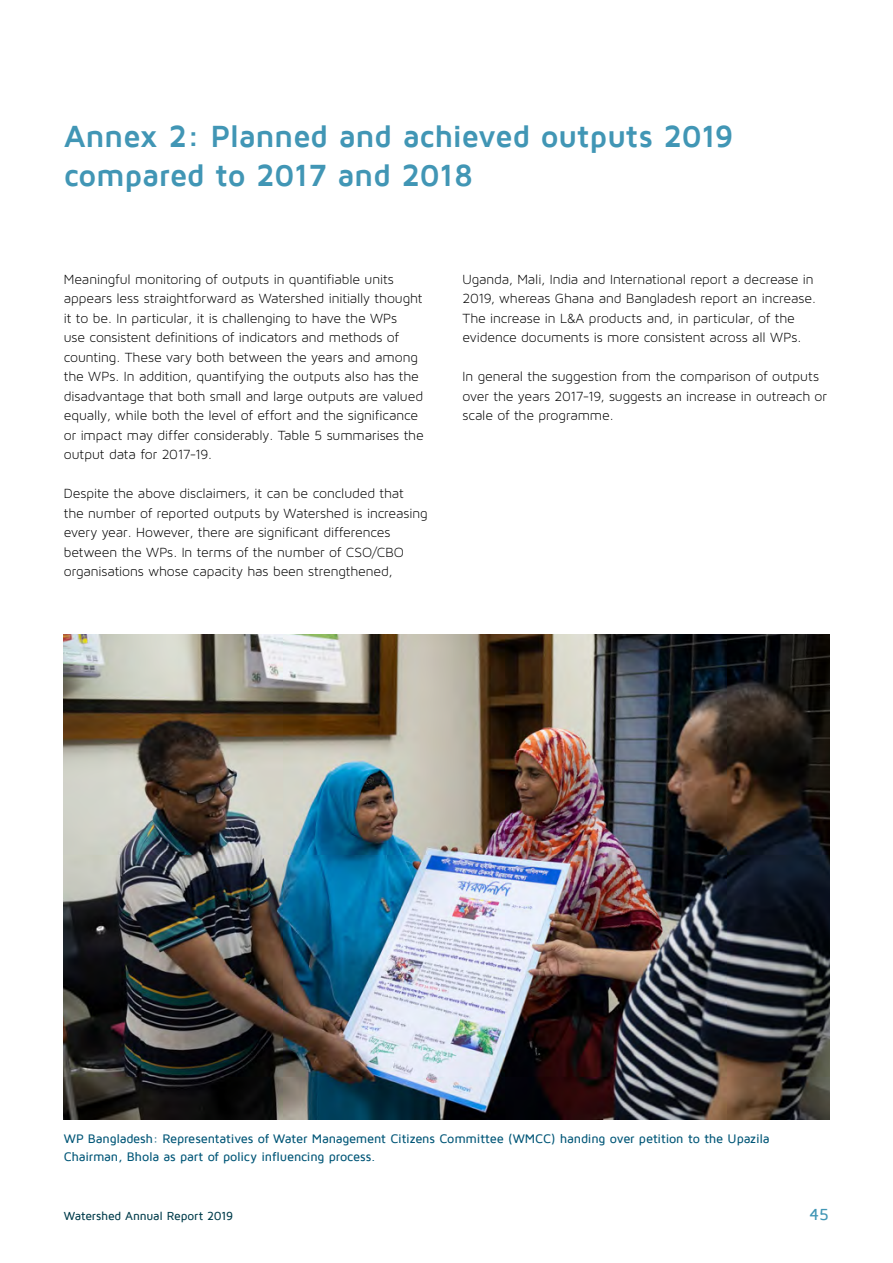
<style>
.page{position:relative;width:893px;height:1263px;background:#fff}
.page>*{position:absolute;margin:0;border:0;box-sizing:border-box;transform-origin:0 0}
.titels{font:700 31.5px/39px "Maven Pro";letter-spacing:-.02em;color:#4196b5}
.t1{font:500 16.5px "Maven Pro";color:#4196b5}
.body{font:14.25px/19.5px "Maven Pro Light 300";letter-spacing:-.005em;color:#000}
.fotobijschrift{font:500 12.75px/18px "Maven Pro";letter-spacing:-.015em;color:#005677}
.t2{font:500 12px "Maven Pro";letter-spacing:-.015em;color:#003c4b}
</style>
<div class="page">
<img style="left:64px;top:635px;width:765px;height:484px">
<h1 class="titels" style="left:64px;top:117px;width:672px">Annex 2: Planned and achieved outputs 2019 compared to 2017 and 2018</h1>
<p class="body" style="left:64px;top:269px;width:361px">Meaningful monitoring of outputs in quantifiable units appears less straightforward as Watershed initially thought it to be. In particular, it is challenging to have the WPs<br>use consistent definitions of indicators and methods of counting. These vary both between the years and among the WPs. In addition, quantifying the outputs also has the disadvantage that both small and large outputs are valued equally, while both the level of effort and the significance or impact may differ considerably. Table 5 summarises the output data for 2017-19.</p>
<p class="body" style="left:64px;top:483px;width:365px">Despite the above disclaimers, it can be concluded that<br>the number of reported outputs by Watershed is increasing every year. However, there are significant differences between the WPs. In terms of the number of CSO/CBO organisations whose capacity has been strengthened,</p>
<p class="body" style="left:462px;top:269px;width:355px">Uganda, Mali, India and International report a decrease in 2019, whereas Ghana and Bangladesh report an increase.<br>The increase in L&amp;A products and, in particular, of the evidence documents is more consistent across all WPs.</p>
<p class="body" style="left:462px;top:366px;width:366px">In general the suggestion from the comparison of outputs over the years 2017-19, suggests an increase in outreach or scale of the programme.</p>
<p class="fotobijschrift" style="left:64px;top:1130px;width:707px">WP Bangladesh: Representatives of Water Management Citizens Committee (WMCC) handing over petition to the Upazila<br>Chairman, Bhola as part of policy influencing process.</p>
<p class="t2" style="left:64px;top:1209px;width:171px">Watershed Annual Report 2019</p>
<p class="t1" style="left:809px;top:1205px;width:21px">45</p>
</div>
